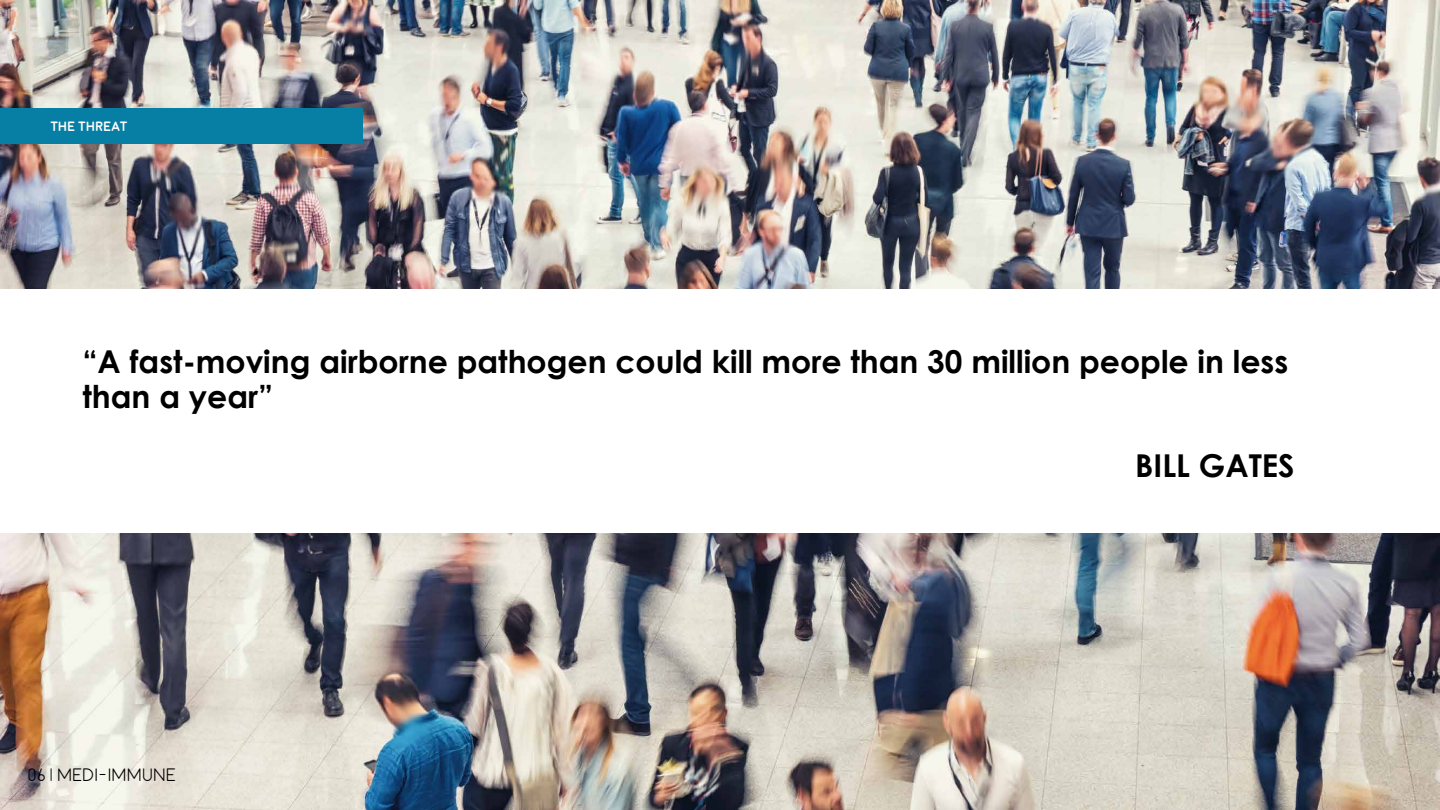
<style>
.page{position:relative;width:1440px;height:810px;background:#fff}
.page>*{position:absolute;margin:0;border:0;box-sizing:border-box;transform-origin:0 0}
.t1{font:700 31.5px/34.5px "Century Gothic";color:#000}
.t2{font:300 18px "Moon";color:#000}
.t3{font:700 13.5px "Moon";color:#fff}
</style>
<div class="page">
<img style="left:0;top:0;width:1440px;height:810px">
<div style="left:0;top:108px;width:362px;height:36px;background:#077fa5"></div>
<div style="left:0;top:289px;width:1440px;height:243px;background:#fff"></div>
<p class="t3" style="left:51px;top:120px;width:79px">THE THREAT</p>
<p class="t1" style="left:82px;top:343px;width:1207px">“A fast-moving airborne pathogen could kill more than 30 million people in less than a year”</p>
<p class="t1" style="left:1135px;top:447px;width:161px">BILL GATES</p>
<p class="t2" style="left:27px;top:766px;width:151px">06 | MEDI-IMMUNE</p>
</div>
